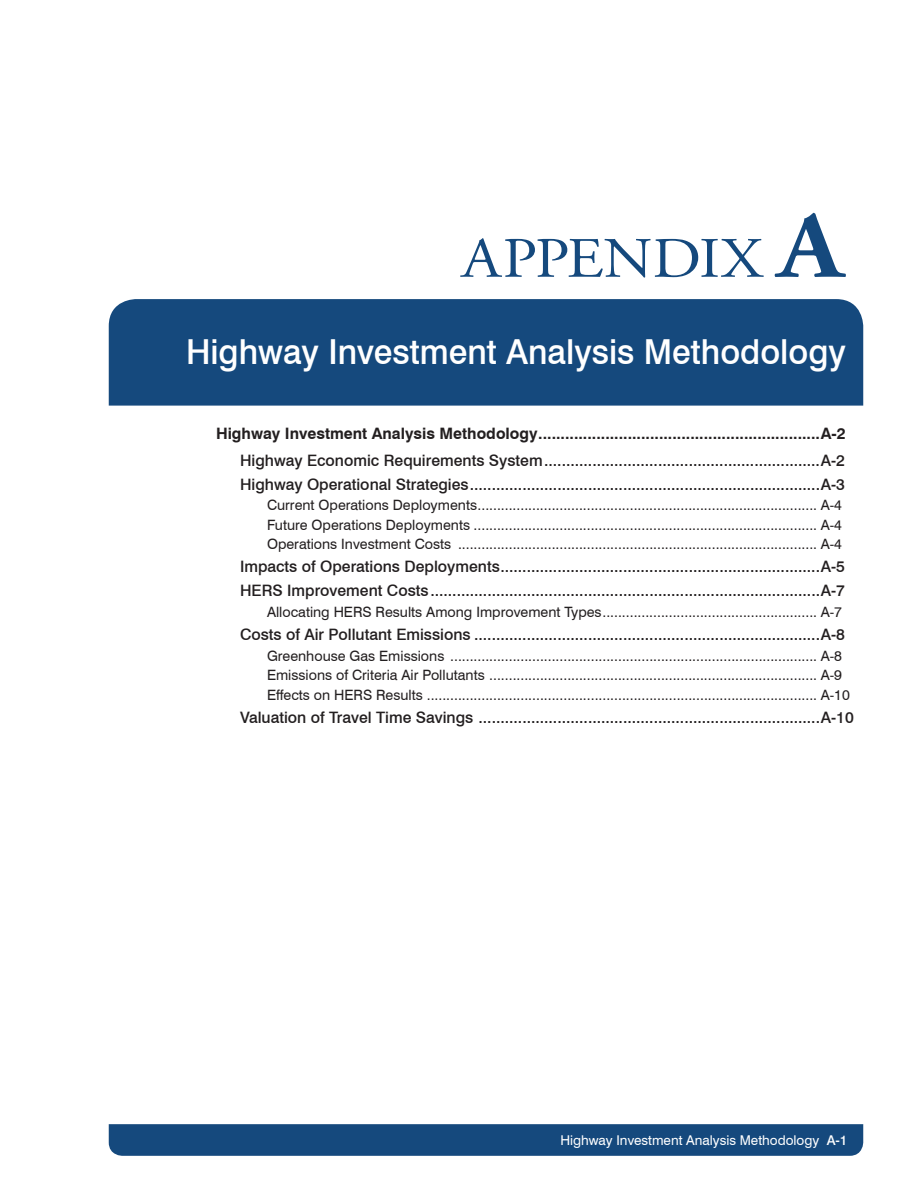
<style>
.page{position:relative;width:918px;height:1188px;background:#fff}
.page>*{position:absolute;margin:0;border:0;box-sizing:border-box;transform-origin:0 0}
.CP2012-ChapNum{font:57px "Adobe Garamond Pro";color:#15497d;scale:1.1 1}
.CP2012-ChapTitle{font:500 34.5px "Swiss 721 BT";color:#fff}
.CP2012_TofC-2{font:500 15.75px "Swiss 721 BT";color:#231f20}
.CP2012_TofC-1{font:700 15.75px "Swiss 721 BT";color:#231f20}
.CP2012_TofC-3{font:14.25px "Swiss 721 BT";color:#231f20}
.t1{font:13.5px "Swiss 721 BT";color:#fff}
.s1{font-weight:700;font-size:94.5px}
.s2{font-weight:500}
</style>
<div class="page">
<div style="left:109px;top:1124px;width:754px;height:32px;background:#15497d"></div>
<div style="left:109px;top:299px;width:754px;height:107px;background:#15497d"></div>
<p class="CP2012-ChapNum" style="left:462px;top:224px;width:348px">APPENDIX <span class="s1">A</span></p>
<p class="CP2012-ChapTitle" style="left:186px;top:331px;width:661px">Highway Investment Analysis Methodology</p>
<p class="CP2012_TofC-1" style="left:216px;top:424px;width:631px">Highway Investment Analysis Methodology...............................................................A-2</p>
<p class="CP2012_TofC-2" style="left:240px;top:450px;width:607px">Highway Economic Requirements System...............................................................A-2</p>
<p class="CP2012_TofC-2" style="left:240px;top:475px;width:607px">Highway Operational Strategies................................................................................A-3</p>
<p class="CP2012_TofC-3" style="left:267px;top:497px;width:577px">Current Operations Deployments....................................................................................... A-4</p>
<p class="CP2012_TofC-3" style="left:267px;top:516px;width:577px">Future Operations Deployments ........................................................................................ A-4</p>
<p class="CP2012_TofC-3" style="left:267px;top:536px;width:577px">Operations Investment Costs ............................................................................................ A-4</p>
<p class="CP2012_TofC-2" style="left:240px;top:557px;width:607px">Impacts of Operations Deployments.........................................................................A-5</p>
<p class="CP2012_TofC-2" style="left:240px;top:581px;width:607px">HERS Improvement Costs.........................................................................................A-7</p>
<p class="CP2012_TofC-3" style="left:267px;top:603px;width:577px">Allocating HERS Results Among Improvement Types....................................................... A-7</p>
<p class="CP2012_TofC-2" style="left:240px;top:625px;width:607px">Costs of Air Pollutant Emissions ...............................................................................A-8</p>
<p class="CP2012_TofC-3" style="left:267px;top:647px;width:577px">Greenhouse Gas Emissions .............................................................................................. A-8</p>
<p class="CP2012_TofC-3" style="left:267px;top:666px;width:577px">Emissions of Criteria Air Pollutants .................................................................................... A-9</p>
<p class="CP2012_TofC-3" style="left:267px;top:686px;width:584px">Effects on HERS Results .................................................................................................... A-10</p>
<p class="CP2012_TofC-2" style="left:240px;top:708px;width:615px">Valuation of Travel Time Savings ..............................................................................A-10</p>
<p class="t1" style="left:560px;top:1132px;width:289px">Highway Investment Analysis Methodology <span class="s2">A-1</span></p>
</div>
